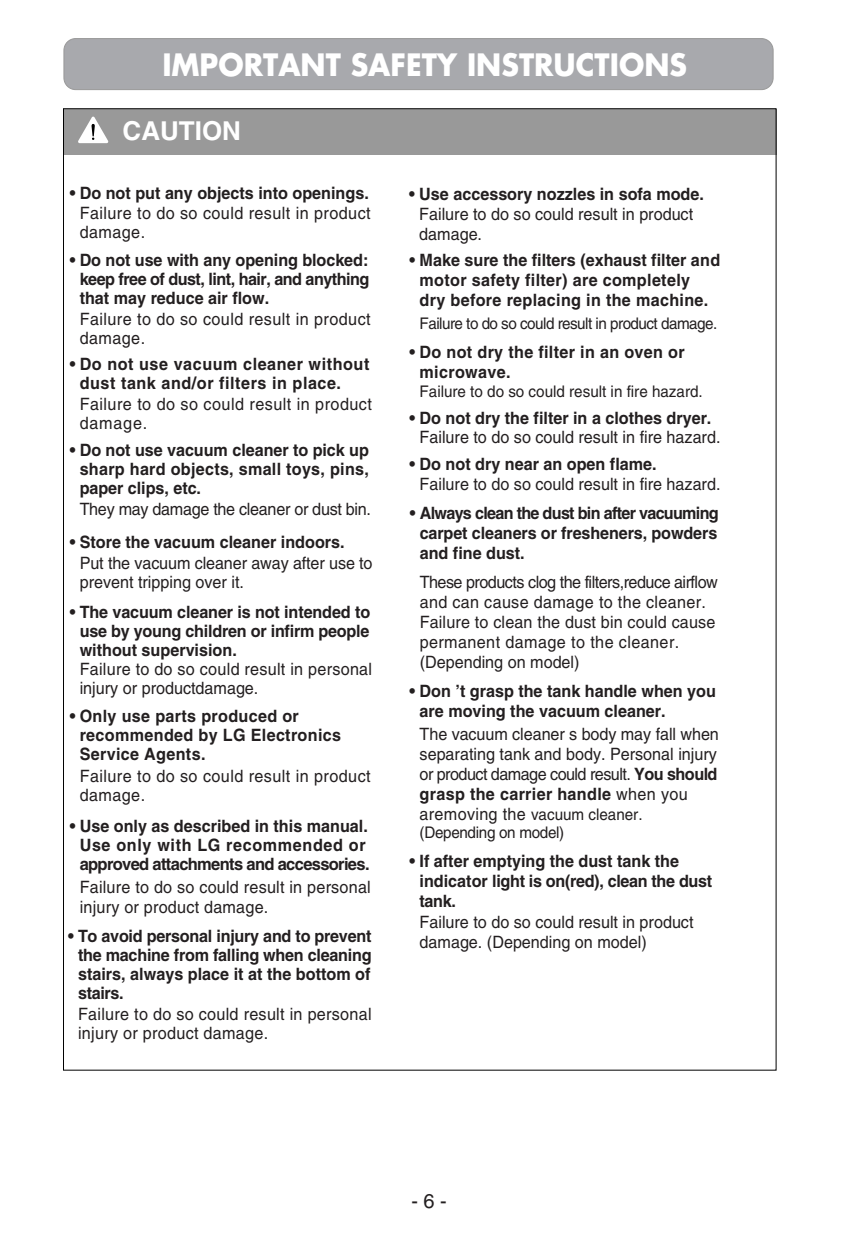
<style>
.page{position:relative;width:851px;height:1248px;background:#fff}
.page>*{position:absolute;margin:0;border:0;box-sizing:border-box;transform-origin:0 0}
.t1{font:700 30px "Futura";color:#fff;scale:.95 1}
.t2{font:700 26px "Helvetica";color:#fff}
.t3{font:20px "Helvetica";color:#231f20}
.t4{font:700 17px/19px "Helvetica";color:#231f20;text-align:justify;scale:.95 1}
.t5{font:17px/20px "Helvetica";letter-spacing:.01em;color:#231f20;scale:.95 1}
.t6{font:700 17px/20px "Helvetica";letter-spacing:.02em;color:#231f20;scale:.95 1}
.t7{font:700 17px/19px "Helvetica";letter-spacing:.035em;color:#231f20;scale:.95 1}
.t8{font:17px/19px "Helvetica";letter-spacing:.03em;color:#231f20;scale:.95 1}
.t9{font:17px "Helvetica";letter-spacing:-.02em;color:#231f20;scale:.95 1}
.t10{font:16px/18px "Helvetica";letter-spacing:-.02em;color:#231f20;scale:.95 1}
.t11{font:16px "Helvetica";color:#231f20;scale:.95 1}
.s1{font-weight:700}
.s2{font-size:17px}
</style>
<div class="page">
<div style="left:63px;top:109px;width:713px;height:46px;background:#999"></div>
<svg style="left:78px;top:117px;width:30px;height:26px"></svg>
<div style="left:64px;top:38px;width:709px;height:52px;background:#a8a9ad;border:1px solid #999;border-radius:12px"></div>
<h1 class="t1" style="left:162px;top:54px;width:553px">IMPORTANT SAFETY INSTRUCTIONS</h1>
<h2 class="t2" style="left:122px;top:121px;width:120px">CAUTION</h2>
<p class="t4" style="left:70px;top:185px;width:316px">• Do not put any objects into openings.</p>
<p class="t5" style="left:80px;top:205px;width:308px;line-height:19px">Failure to do so could result in product damage.</p>
<p class="t4" style="left:80px;top:252px;width:306px;text-indent:-10px">• Do not use with any opening blocked: keep free of dust, lint, hair, and anything that may reduce air flow.</p>
<p class="t5" style="left:80px;top:311px;width:308px;line-height:19px">Failure to do so could result in product damage.</p>
<p class="t7" style="left:80px;top:356px;width:306px;text-indent:-10px">• Do not use vacuum cleaner without dust tank and/or filters in place.</p>
<p class="t8" style="left:80px;top:396px;width:309px">Failure to do so could result in product damage.</p>
<p class="t4" style="left:80px;top:442px;width:306px;text-indent:-10px">• Do not use vacuum cleaner to pick up sharp hard objects, small toys, pins, paper clips, etc.</p>
<p class="t9" style="left:80px;top:503px;width:308px">They may damage the cleaner or dust bin.</p>
<p class="t4" style="left:70px;top:534px;width:291px">• Store the vacuum cleaner indoors.</p>
<p class="t5" style="left:80px;top:555px;width:310px;line-height:19px">Put the vacuum cleaner away after use to prevent tripping over it.</p>
<p class="t4" style="left:80px;top:604px;width:307px;text-indent:-10px">• The vacuum cleaner is not intended to use by young children or infirm people without supervision.</p>
<p class="t5" style="left:80px;top:661px;width:309px;line-height:19px">Failure to do so could result in personal injury or productdamage.</p>
<p class="t6" style="left:80px;top:708px;width:276px;line-height:19px;text-indent:-10px">• Only use parts produced or recommended by LG Electronics<br>Service Agents.</p>
<p class="t5" style="left:80px;top:768px;width:308px;line-height:19px">Failure to do so could result in product damage.</p>
<p class="t4" style="left:70px;top:818px;width:317px;text-align:center">• Use only as described in this manual.<br>Use only with LG recommended or approved attachments and accessories.</p>
<p class="t5" style="left:80px;top:878px;width:308px">Failure to do so could result in personal injury or product damage.</p>
<p class="t4" style="left:78px;top:928px;width:310px;text-indent:-10px">• To avoid personal injury and to prevent the machine from falling when cleaning stairs, always place it at the bottom of stairs.</p>
<p class="t5" style="left:78px;top:1006px;width:310px;line-height:19px">Failure to do so could result in personal injury or product damage.</p>
<p class="t4" style="left:409px;top:186px;width:312px">• Use accessory nozzles in sofa mode.</p>
<p class="t5" style="left:419px;top:205px;width:290px">Failure to do so could result in product damage.</p>
<p class="t6" style="left:419px;top:251px;width:318px;text-indent:-10px">• Make sure the filters (exhaust filter and motor safety filter) are completely<br>dry before replacing in the machine.</p>
<p class="t10" style="left:419px;top:316px;width:315px">Failure to do so could result in product damage.</p>
<p class="t6" style="left:419px;top:344px;width:280px;text-indent:-10px">• Do not dry the filter in an oven or microwave.</p>
<p class="t11" style="left:419px;top:385px;width:299px">Failure to do so could result in fire hazard.</p>
<p class="t4" style="left:409px;top:410px;width:319px">• Do not dry the filter in a clothes dryer.</p>
<p class="t5" style="left:419px;top:429px;width:318px">Failure to do so could result in fire hazard.</p>
<p class="t4" style="left:409px;top:456px;width:261px">• Do not dry near an open flame.</p>
<p class="t5" style="left:419px;top:475px;width:318px">Failure to do so could result in fire hazard.</p>
<p class="t4" style="left:419px;top:505px;width:316px;line-height:20px;text-indent:-10px">• Always clean the dust bin after vacuuming carpet cleaners or fresheners, powders and fine dust.</p>
<p class="t5" style="left:419px;top:573px;width:315px">These products clog the filters,reduce airflow and can cause damage to the cleaner.<br>Failure to clean the dust bin could cause permanent damage to the cleaner. (Depending on model)</p>
<p class="t4" style="left:419px;top:682px;width:313px;line-height:20px;text-indent:-10px">• Don ’t grasp the tank handle when you are moving the vacuum cleaner.</p>
<p class="t5" style="left:419px;top:725px;width:316px;text-align:justify">The vacuum cleaner s body may fall when separating tank and body. Personal injury or product damage could result. <span class="s1">You should grasp the carrier handle</span> when you</p>
<p class="t10" style="left:419px;top:806px;width:236px"><span class="s2">aremoving the</span> vacuum cleaner. (Depending on model)</p>
<p class="t4" style="left:419px;top:852px;width:309px;line-height:20px;text-align:left;text-indent:-10px">• If after emptying the dust tank the indicator light is on(red), clean the dust tank.</p>
<p class="t5" style="left:419px;top:913px;width:290px">Failure to do so could result in product damage. (Depending on model)</p>
<p class="t3" style="left:411px;top:1187px;width:37px">- 6 -</p>
</div>
